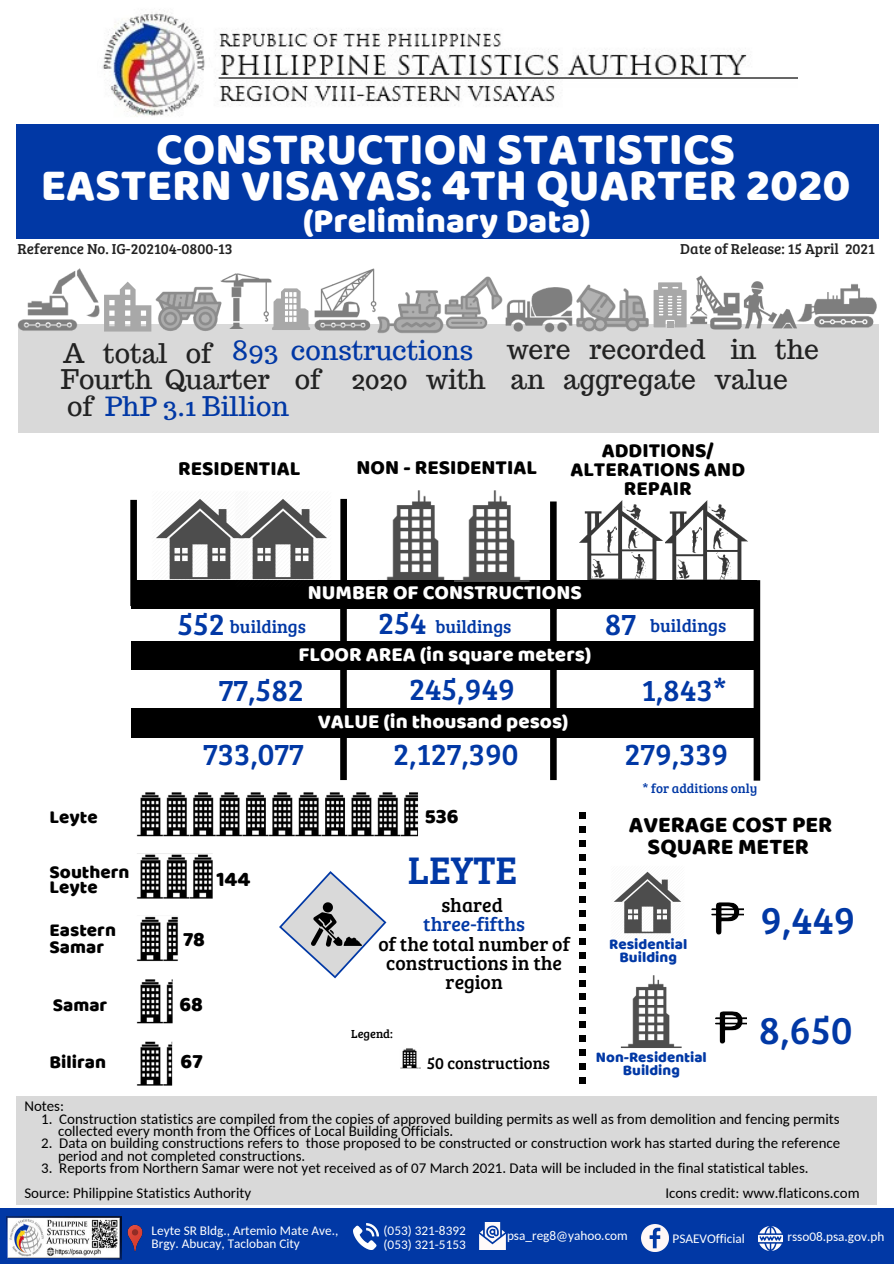
<style>
.page{position:relative;width:894px;height:1264px;background:#fff}
.page>*{position:absolute;margin:0;border:0;box-sizing:border-box;transform-origin:0 0}
.t1{font:46.35px "Baloo Bhai";color:#fff}
.t2{font:39.75px "Bree Serif";color:#0138a5}
.t3{font:34.8px "Baloo Bhai";color:#fff}
.t4{font:31.05px "Bree Serif";color:#0138a5}
.t5{font:26.55px/27px "Trocchi";color:#222}
.t6{font:26.55px "Trocchi";color:#0138a5}
.t7{font:23.25px "Baloo Bhai";color:#000}
.t8{font:21.15px "Baloo Bhai";color:#000}
.t9{font:20.7px "Baloo Bhai";color:#fff}
.t10{font:20.7px/19.2px "Baloo Bhai";color:#000;text-align:center}
.t11{font:19.65px/19.2px "Bree Serif";color:#000;text-align:center}
.t12{font:19.65px "Bree Serif";color:#0138a5}
.t13{font:18.9px "Baloo Bhai";color:#000}
.t14{font:18.15px "Bree Serif";color:#0138a5}
.t15{font:16.5px "Bree Serif";color:#000}
.t16{font:15.15px "Baloo Bhai";color:#0138a5}
.t17{font:15px "Baloo Bhai";color:#0138a5}
.t18{font:14.85px "Carlito";color:#000}
.t19{font:14.85px "Bree Serif";color:#222}
.t20{font:13.2px "Carlito";color:#fff}
.t21{font:13.2px "Bree Serif";color:#0138a5}
.t22{font:12px "Bree Serif";color:#000}
.s1{color:#0138a5}
</style>
<div class="page">
<img style="left:102px;top:9px;width:694px;height:108px">
<div style="left:17px;top:125px;width:861px;height:113px;background:#0138a5"></div>
<div style="left:0;top:1208px;width:893px;height:55px;background:#0138a5"></div>
<div style="left:18px;top:324px;width:860px;height:108px;background:#d9d9d9"></div>
<img style="left:17px;top:268px;width:95px;height:64px">
<img style="left:314px;top:273px;width:46px;height:58px">
<img style="left:509px;top:287px;width:55px;height:46px">
<svg style="left:104px;top:281px;width:34px;height:50px"></svg>
<img style="left:683px;top:275px;width:48px;height:55px">
<img style="left:731px;top:281px;width:47px;height:49px">
<img style="left:778px;top:284px;width:101px;height:72px">
<svg style="left:285px;top:288px;width:25px;height:42px"></svg>
<svg style="left:656px;top:282px;width:30px;height:45px"></svg>
<img style="left:232px;top:273px;width:53px;height:57px">
<img style="left:138px;top:275px;width:100px;height:57px">
<img style="left:564px;top:284px;width:92px;height:48px">
<img style="left:360px;top:268px;width:80px;height:65px">
<img style="left:440px;top:276px;width:69px;height:55px">
<img style="left:711px;top:902px;width:32px;height:32px">
<img style="left:619px;top:871px;width:62px;height:63px">
<img style="left:620px;top:975px;width:62px;height:73px">
<img style="left:715px;top:1011px;width:31px;height:32px">
<img style="left:6px;top:1216px;width:115px;height:43px">
<img style="left:353px;top:1223px;width:26px;height:26px">
<img style="left:479px;top:1222px;width:27px;height:27px">
<img style="left:121px;top:1224px;width:22px;height:27px">
<img style="left:641px;top:1224px;width:27px;height:27px">
<img style="left:758px;top:1226px;width:24px;height:23px">
<img style="left:386px;top:490px;width:52px;height:90px">
<img style="left:156px;top:499px;width:79px;height:81px">
<img style="left:665px;top:500px;width:83px;height:80px">
<img style="left:579px;top:500px;width:84px;height:80px">
<svg style="left:550px;top:501px;width:6px;height:271px"></svg>
<svg style="left:753px;top:580px;width:7px;height:200px"></svg>
<div style="left:131px;top:580px;width:625px;height:28px;background:#000"></div>
<img style="left:438px;top:490px;width:92px;height:92px">
<div style="left:131px;top:641px;width:625px;height:28px;background:#000"></div>
<div style="left:131px;top:709px;width:625px;height:28px;background:#000"></div>
<img style="left:235px;top:499px;width:92px;height:81px">
<svg style="left:340px;top:499px;width:7px;height:273px"></svg>
<svg style="left:130px;top:500px;width:7px;height:106px"></svg>
<div style="left:16px;top:1096px;width:861px;height:108px;background:#d9d9d9"></div>
<img style="left:136px;top:772px;width:483px;height:314px">
<p class="t1" style="left:156px;top:121px;width:580px">CONSTRUCTION STATISTICS</p>
<p class="t1" style="left:41px;top:157px;width:811px">EASTERN VISAYAS: 4TH QUARTER 2020</p>
<p class="t3" style="left:302px;top:200px;width:289px">(Preliminary Data)</p>
<p class="t19" style="left:18px;top:238px;width:216px">Reference No. IG-202104-0800-13</p>
<p class="t19" style="left:680px;top:238px;width:196px">Date of Release: 15 April 2021</p>
<p class="t5" style="left:63px;top:339px;width:150px">A total of</p>
<p class="t6" style="left:232px;top:333px;width:242px">893 constructions</p>
<p class="t5" style="left:506px;top:336px;width:314px">were recorded in the</p>
<p class="t5" style="left:61px;top:366px;width:728px">Fourth Quarter of 2020 with an aggregate value of <span class="s1">PhP 3.1 Billion</span></p>
<p class="t10" style="left:178px;top:458px;width:124px">RESIDENTIAL</p>
<p class="t10" style="left:356px;top:457px;width:182px">NON - RESIDENTIAL</p>
<p class="t10" style="left:601px;top:440px;width:113px">ADDITIONS/</p>
<p class="t10" style="left:570px;top:459px;width:176px">ALTERATIONS AND<br>REPAIR</p>
<p class="t9" style="left:308px;top:580px;width:275px">NUMBER OF CONSTRUCTIONS</p>
<p class="t4" style="left:177px;top:601px;width:49px">552</p>
<p class="t14" style="left:230px;top:613px;width:77px">buildings</p>
<p class="t4" style="left:378px;top:601px;width:50px">254</p>
<p class="t14" style="left:435px;top:613px;width:77px">buildings</p>
<p class="t4" style="left:604px;top:601px;width:33px">87</p>
<p class="t14" style="left:650px;top:612px;width:77px">buildings</p>
<p class="t9" style="left:298px;top:641px;width:294px">FLOOR AREA (in square meters)</p>
<p class="t4" style="left:218px;top:667px;width:87px">77,582</p>
<p class="t4" style="left:409px;top:666px;width:107px">245,949</p>
<p class="t4" style="left:641px;top:667px;width:86px">1,843*</p>
<p class="t9" style="left:317px;top:709px;width:252px">VALUE (in thousand pesos)</p>
<p class="t4" style="left:203px;top:731px;width:102px">733,077</p>
<p class="t4" style="left:393px;top:731px;width:126px">2,127,390</p>
<p class="t4" style="left:624px;top:731px;width:105px">279,339</p>
<p class="t13" style="left:50px;top:805px;width:50px">Leyte</p>
<p class="t8" style="left:425px;top:803px;width:35px">536</p>
<p class="t13" style="left:50px;top:860px;width:81px">Southern</p>
<p class="t13" style="left:50px;top:875px;width:50px">Leyte</p>
<p class="t2" style="left:407px;top:841px;width:111px">LEYTE</p>
<p class="t11" style="left:441px;top:894px;width:63px">shared</p>
<p class="t12" style="left:423px;top:910px;width:103px">three-fifths</p>
<p class="t11" style="left:378px;top:933px;width:193px">of the total number of constructions in the region</p>
<p class="t8" style="left:216px;top:866px;width:35px">144</p>
<p class="t13" style="left:50px;top:918px;width:68px">Eastern</p>
<p class="t13" style="left:50px;top:935px;width:56px">Samar</p>
<p class="t8" style="left:183px;top:926px;width:23px">78</p>
<p class="t13" style="left:53px;top:993px;width:56px">Samar</p>
<p class="t13" style="left:50px;top:1050px;width:58px">Biliran</p>
<p class="t8" style="left:179px;top:991px;width:25px">68</p>
<p class="t22" style="left:351px;top:1025px;width:43px">Legend:</p>
<p class="t8" style="left:180px;top:1048px;width:23px">67</p>
<p class="t15" style="left:426px;top:1051px;width:125px">50 constructions</p>
<p class="t21" style="left:642px;top:779px;width:116px">* for additions only</p>
<p class="t7" style="left:628px;top:810px;width:205px">AVERAGE COST PER</p>
<p class="t7" style="left:647px;top:831px;width:163px">SQUARE METER</p>
<p class="t16" style="left:609px;top:934px;width:80px">Residential</p>
<p class="t16" style="left:619px;top:948px;width:59px">Building</p>
<p class="t17" style="left:595px;top:1047px;width:112px">Non-Residential</p>
<p class="t17" style="left:622px;top:1061px;width:58px">Building</p>
<p class="t2" style="left:760px;top:891px;width:96px">9,449</p>
<p class="t2" style="left:758px;top:1000px;width:95px">8,650</p>
<p class="t18" style="left:24px;top:1099px;width:41px">Notes:</p>
<p class="t18" style="left:41px;top:1112px;width:799px">1. Construction statistics are compiled from the copies of approved building permits as well as from demolition and fencing permits</p>
<p class="t18" style="left:58px;top:1124px;width:396px">collected every month from the Offices of Local Building Officials.</p>
<p class="t18" style="left:41px;top:1137px;width:800px">2. Data on building constructions refers to those proposed to be constructed or construction work has started during the reference</p>
<p class="t18" style="left:58px;top:1149px;width:248px">period and not completed constructions.</p>
<p class="t18" style="left:41px;top:1161px;width:768px">3. Reports from Northern Samar were not yet received as of 07 March 2021. Data will be included in the final statistical tables.</p>
<p class="t18" style="left:24px;top:1186px;width:228px">Source: Philippine Statistics Authority</p>
<p class="t18" style="left:665px;top:1186px;width:196px">Icons credit: www.flaticons.com</p>
<p class="t20" style="left:151px;top:1224px;width:188px">Leyte SR Bldg., Artemio Mate Ave.,</p>
<p class="t20" style="left:151px;top:1238px;width:150px">Brgy. Abucay, Tacloban City</p>
<p class="t20" style="left:383px;top:1225px;width:84px">(053) 321-8392</p>
<p class="t20" style="left:383px;top:1238px;width:84px">(053) 321-5153</p>
<p class="t20" style="left:507px;top:1230px;width:122px">psa_reg8@yahoo.com</p>
<p class="t20" style="left:672px;top:1232px;width:74px">PSAEVOfficial</p>
<p class="t20" style="left:787px;top:1231px;width:98px">rsso08.psa.gov.ph</p>
</div>
